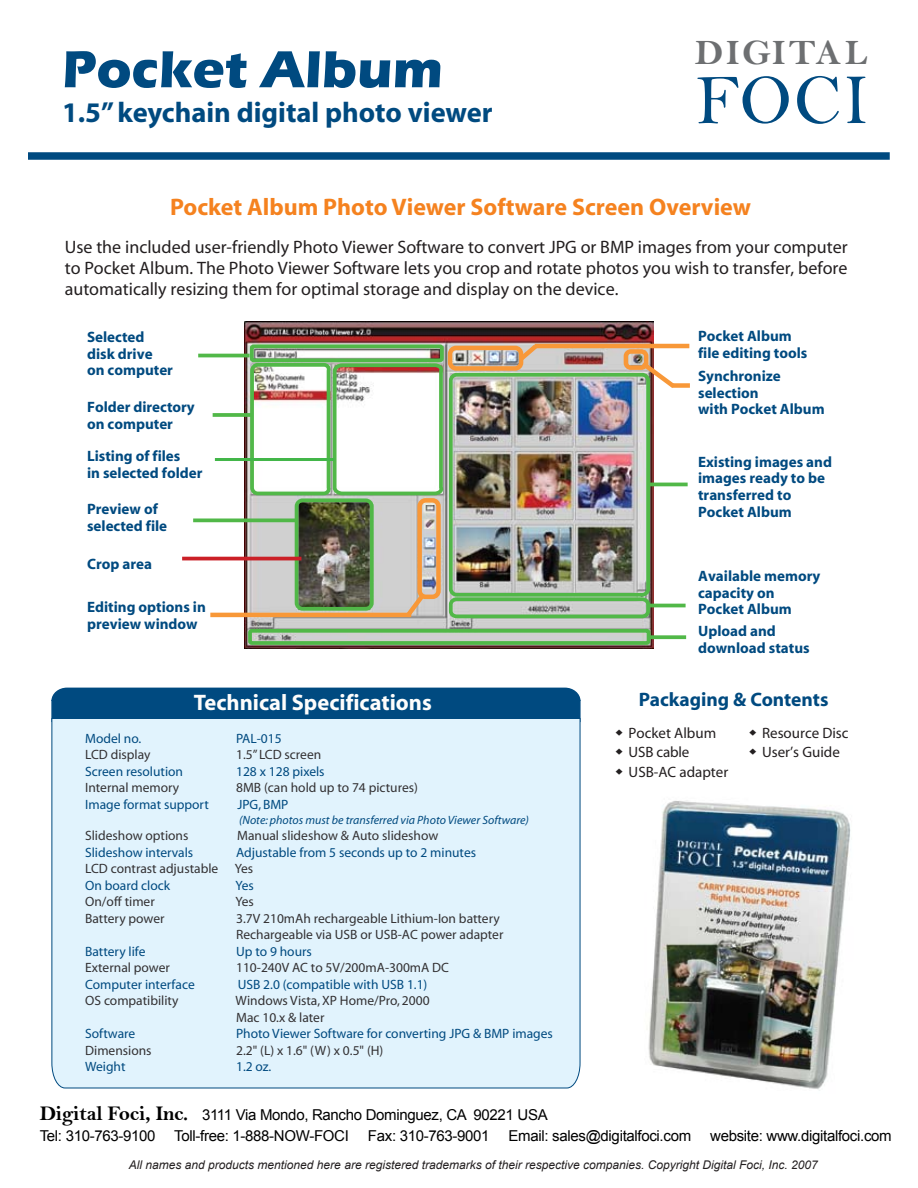
<style>
.page{position:relative;width:918px;height:1188px;background:#fff}
.page>*{position:absolute;margin:0;border:0;box-sizing:border-box;transform-origin:0 0}
.t1{font:72px "Bell";color:#004a80}
.t2{font:700 54px "Eras ITC";color:#004a80}
.t3{font:36px "Bell MT Bold";color:#6d6f71}
.t4{font:700 28.5px "Myriad";color:#004a80}
.t5{font:700 24px "Myriad";color:#f5821f}
.t6{font:700 22.5px "Myriad";color:#fdfdfc}
.t7{font:700 19.5px "Myriad";color:#004a80}
.t8{font:18px/21px "Myriad";color:#231f20;text-align:justify}
.t9{font:700 15px/16.5px "Myriad";color:#004a80}
.t10{font:15px/21px "Arial";letter-spacing:-.02em;color:#000}
.t11{font:15px/19.5px "Myriad";color:#231f20}
.t12{font:13.5px/16.5px "Myriad";color:#333133}
.t13{font:13.5px "Myriad";color:#004a80}
.t14{font:italic 12px "Arial";color:#231f20}
.t15{font:italic 12px "Myriad";color:#004a80}
.s1{font-family:"Bell MT Bold";font-size:21px}
</style>
<div class="page">
<div style="left:28px;top:152px;width:862px;height:8px;background:#004a80"></div>
<div style="left:51px;top:687px;width:530px;height:31px;background:#004a80"></div>
<div style="left:51px;top:718px;width:530px;height:371px;background:#e1f3fd"></div>
<div style="left:672px;top:383px;width:18px;height:5px;background:#f89838"></div>
<img style="left:244px;top:322px;width:409px;height:327px">
<svg style="left:248px;top:361px;width:197px;height:136px"></svg>
<div style="left:295px;top:498px;width:79px;height:113px;border:4px solid #51b848;border-radius:6px"></div>
<div style="left:448px;top:346px;width:75px;height:25px;border:4px solid #f89838;border-radius:6px"></div>
<div style="left:417px;top:498px;width:24px;height:101px;border:4px solid #f89838;border-radius:6px"></div>
<div style="left:624px;top:349px;width:24px;height:21px;border:4px solid #f89838;border-radius:5px"></div>
<div style="left:449px;top:373px;width:201px;height:224px;border:4px solid #51b848;border-radius:6px"></div>
<div style="left:449px;top:597px;width:201px;height:21px;border:4px solid #51b848;border-radius:6px"></div>
<div style="left:248px;top:629px;width:402px;height:16px;border:4px solid #51b848;border-radius:2px"></div>
<svg style="left:515px;top:340px;width:27px;height:25px"></svg>
<div style="left:250px;top:344px;width:194px;height:18px;border:4px solid #51b848;border-radius:2px"></div>
<hr style="left:210px;top:613px;width:201px;height:4px;background:#f89838">
<hr style="left:535px;top:344px;width:154px;height:4px;background:#f89838">
<svg style="left:637px;top:357px;width:43px;height:36px"></svg>
<svg style="left:213px;top:413px;width:38px;height:4px"></svg>
<hr style="left:198px;top:354px;width:52px;height:3px;background:#51b848">
<hr style="left:215px;top:458px;width:119px;height:3px;background:#43b649">
<svg style="left:193px;top:518px;width:103px;height:4px"></svg>
<hr style="left:182px;top:557px;width:119px;height:3px;background:#cb2027">
<svg style="left:401px;top:589px;width:28px;height:33px"></svg>
<hr style="left:647px;top:604px;width:39px;height:3px;background:#51b848">
<svg style="left:649px;top:635px;width:37px;height:4px"></svg>
<hr style="left:649px;top:483px;width:39px;height:3px;background:#51b848">
<img style="left:648px;top:800px;width:203px;height:291px">
<h2 class="t2" style="left:62px;top:38px;width:382px">Pocket Album</h2>
<h3 class="t4" style="left:62px;top:98px;width:432px">1.5” keychain digital photo viewer</h3>
<h3 class="t3" style="left:695px;top:31px;width:174px">DI G I T A L</h3>
<h1 class="t1" style="left:695px;top:57px;width:176px">F O C I</h1>
<h3 class="t5" style="left:170px;top:194px;width:582px">Pocket Album Photo Viewer Software Screen Overview</h3>
<p class="t8" style="left:65px;top:238px;width:784px">Use the included user-friendly Photo Viewer Software to convert JPG or BMP images from your computer to Pocket Album. The Photo Viewer Software lets you crop and rotate photos you wish to transfer, before automatically resizing them for optimal storage and display on the device.</p>
<p class="t9" style="left:87px;top:329px;width:87px">Selected disk drive on computer</p>
<p class="t9" style="left:87px;top:399px;width:109px">Folder directory on computer</p>
<p class="t9" style="left:87px;top:449px;width:117px">Listing of files<br>in selected folder</p>
<p class="t9" style="left:87px;top:501px;width:82px">Preview of selected file</p>
<p class="t9" style="left:87px;top:556px;width:66px">Crop area</p>
<p class="t9" style="left:87px;top:600px;width:120px">Editing options in preview window</p>
<h3 class="t6" style="left:194px;top:691px;width:239px">Technical Specifications</h3>
<p class="t13" style="left:85px;top:731px;width:58px">Model no.</p>
<p class="t13" style="left:236px;top:731px;width:47px">PAL-015</p>
<p class="t12" style="left:85px;top:747px;width:67px">LCD display</p>
<p class="t12" style="left:236px;top:747px;width:87px">1.5” LCD screen</p>
<p class="t13" style="left:85px;top:764px;width:99px">Screen resolution</p>
<p class="t13" style="left:236px;top:764px;width:90px">128 x 128 pixels</p>
<p class="t12" style="left:85px;top:780px;width:96px">Internal memory</p>
<p class="t12" style="left:236px;top:780px;width:183px">8MB (can hold up to 74 pictures)</p>
<p class="t13" style="left:85px;top:797px;width:125px">Image format support</p>
<p class="t13" style="left:237px;top:797px;width:52px">JPG, BMP</p>
<p class="t15" style="left:239px;top:814px;width:291px">(Note: photos must be transferred via Photo Viewer Software)</p>
<p class="t12" style="left:85px;top:828px;width:105px">Slideshow options</p>
<p class="t12" style="left:237px;top:828px;width:203px">Manual slideshow &amp; Auto slideshow</p>
<p class="t13" style="left:85px;top:845px;width:110px">Slideshow intervals</p>
<p class="t13" style="left:236px;top:845px;width:241px">Adjustable from 5 seconds up to 2 minutes</p>
<p class="t12" style="left:85px;top:861px;width:170px">LCD contrast adjustable Yes</p>
<p class="t13" style="left:85px;top:878px;width:87px">On board clock</p>
<p class="t13" style="left:236px;top:878px;width:20px">Yes</p>
<p class="t12" style="left:85px;top:894px;width:71px">On/off timer</p>
<p class="t12" style="left:236px;top:894px;width:20px">Yes</p>
<p class="t12" style="left:85px;top:910px;width:81px">Battery power</p>
<p class="t12" style="left:236px;top:910px;width:269px">3.7V 210mAh rechargeable Lithium-Ion battery<br>Rechargeable via USB or USB-AC power adapter</p>
<p class="t13" style="left:85px;top:944px;width:62px">Battery life</p>
<p class="t13" style="left:236px;top:944px;width:77px">Up to 9 hours</p>
<p class="t12" style="left:85px;top:960px;width:86px">External power</p>
<p class="t12" style="left:236px;top:960px;width:215px">110-240V AC to 5V/200mA-300mA DC</p>
<p class="t13" style="left:85px;top:977px;width:111px">Computer interface</p>
<p class="t13" style="left:238px;top:977px;width:191px">USB 2.0 (compatible with USB 1.1)</p>
<p class="t12" style="left:85px;top:993px;width:95px">OS compatibility</p>
<p class="t12" style="left:236px;top:993px;width:195px">Windows Vista, XP Home/Pro, 2000<br>Mac 10.x &amp; later</p>
<p class="t13" style="left:85px;top:1027px;width:52px">Software</p>
<p class="t13" style="left:236px;top:1027px;width:318px">Photo Viewer Software for converting JPG &amp; BMP images</p>
<p class="t12" style="left:85px;top:1042px;width:68px">Dimensions</p>
<p class="t12" style="left:236px;top:1042px;width:149px">2.2" (L) x 1.6" (W) x 0.5" (H)</p>
<p class="t13" style="left:85px;top:1060px;width:42px">Weight</p>
<p class="t13" style="left:236px;top:1060px;width:37px">1.2 oz.</p>
<p class="t9" style="left:698px;top:328px;width:111px">Pocket Album file editing tools</p>
<p class="t9" style="left:698px;top:369px;width:128px">Synchronize selection<br>with Pocket Album</p>
<p class="t9" style="left:698px;top:454px;width:135px">Existing images and images ready to be transferred to<br>Pocket Album</p>
<p class="t9" style="left:698px;top:569px;width:124px">Available memory capacity on<br>Pocket Album</p>
<p class="t9" style="left:698px;top:623px;width:113px">Upload and download status</p>
<h3 class="t7" style="left:639px;top:689px;width:191px">Packaging &amp; Contents</h3>
<p class="t11" style="left:629px;top:724px;width:101px">Pocket Album<br>USB cable<br>USB-AC adapter</p>
<p class="t11" style="left:762px;top:724px;width:88px">Resource Disc<br>User’s Guide</p>
<p class="t10" style="left:40px;top:1105px;width:509px"><span class="s1">Digital Foci, Inc.</span> 3111 Via Mondo, Rancho Dominguez, CA 90221 USA<br>Tel: 310-763-9100 Toll-free: 1-888-NOW-FOCI</p>
<p class="t10" style="left:368px;top:1126px;width:123px">Fax: 310-763-9001</p>
<p class="t10" style="left:509px;top:1126px;width:184px">Email: sales@digitalfoci.com</p>
<p class="t10" style="left:710px;top:1126px;width:183px">website: www.digitalfoci.com</p>
<p class="t14" style="left:129px;top:1158px;width:690px">All names and products mentioned here are registered trademarks of their respective companies. Copyright Digital Foci, Inc. 2007</p>
</div>
